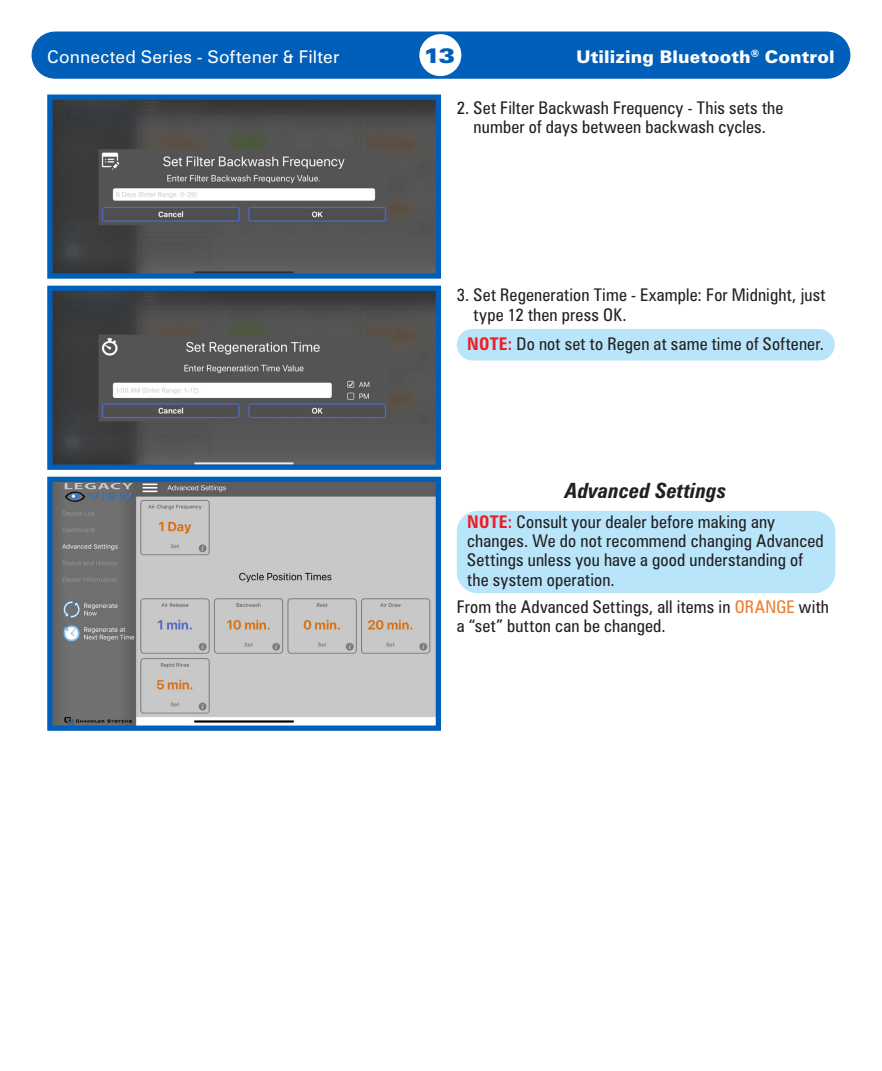
<style>
.page{position:relative;width:882px;height:1071px;background:#fff}
.page>*{position:absolute;margin:0;border:0;box-sizing:border-box;transform-origin:0 0}
.Paragraph_Subhead{font:italic 700 condensed 21px "Zurich BT";letter-spacing:.005em;color:#231f20}
.t1{font:900 expanded 21px "Zurich BT";color:#005fb9}
.Caution{font:condensed 17.5px/19.2px "Zurich BT";letter-spacing:.01em;color:#231f20}
.Paragraph_01_Tabbed{font:condensed 17.5px/19.2px "Zurich BT";letter-spacing:.01em;color:#231f20;text-align:center}
.Paragraph_Body{font:condensed 17.5px/19.2px "Zurich BT";letter-spacing:.01em;color:#231f20}
.t2{font:17.5px "Zurich BT";letter-spacing:.01em;color:#fff}
.t3{font:900 17.5px "Zurich BT";letter-spacing:.01em;color:#fff}
.s1{font-weight:700;color:#ee1d23}
.s2{color:#ec7d2f}
</style>
<div class="page">
<div style="left:55px;top:32px;width:772px;height:47px;background:#005fb9"></div>
<div style="left:419px;top:34px;width:42px;height:42px;background:#fff;border-radius:50%"></div>
<div style="left:457px;top:511px;width:378px;height:82px;background:#b9e5fa;border-radius:21px"></div>
<div style="left:457px;top:329px;width:378px;height:32px;background:#b9e5fa;border-radius:16px"></div>
<img style="left:53px;top:100px;width:382px;height:173px">
<div style="left:47px;top:94px;width:394px;height:185px;border:5px solid #005fb9"></div>
<img style="left:53px;top:292px;width:382px;height:172px">
<div style="left:47px;top:286px;width:394px;height:184px;border:5px solid #005fb9"></div>
<img style="left:53px;top:483px;width:382px;height:242px">
<div style="left:47px;top:477px;width:394px;height:254px;border:5px solid #005fb9"></div>
<p class="t2" style="left:47px;top:46px;width:294px">Connected Series - Softener &amp; Filter</p>
<p class="t1" style="left:424px;top:43px;width:33px">13</p>
<p class="t3" style="left:577px;top:46px;width:260px">Utilizing Bluetooth<sup>®</sup> Control</p>
<p class="Paragraph_01_Tabbed" style="left:457px;top:98px;width:328px">2. Set Filter Backwash Frequency - This sets the number of days between backwash cycles.</p>
<p class="Paragraph_01_Tabbed" style="left:474px;top:285px;width:354px;text-align:left;text-indent:-17px">3. Set Regeneration Time - Example: For Midnight, just type 12 then press OK.</p>
<p class="Caution" style="left:467px;top:334px;width:358px"><span class="s1">NOTE:</span> Do not set to Regen at same time of Softener.</p>
<p class="Paragraph_Subhead" style="left:565px;top:478px;width:163px">Advanced Settings</p>
<p class="Caution" style="left:467px;top:512px;width:358px"><span class="s1">NOTE:</span> Consult your dealer before making any changes. We do not recommend changing Advanced Settings unless you have a good understanding of the system operation.</p>
<p class="Paragraph_Body" style="left:457px;top:597px;width:374px">From the Advanced Settings, all items in <span class="s2">ORANGE</span> with a “set” button can be changed.</p>
</div>
